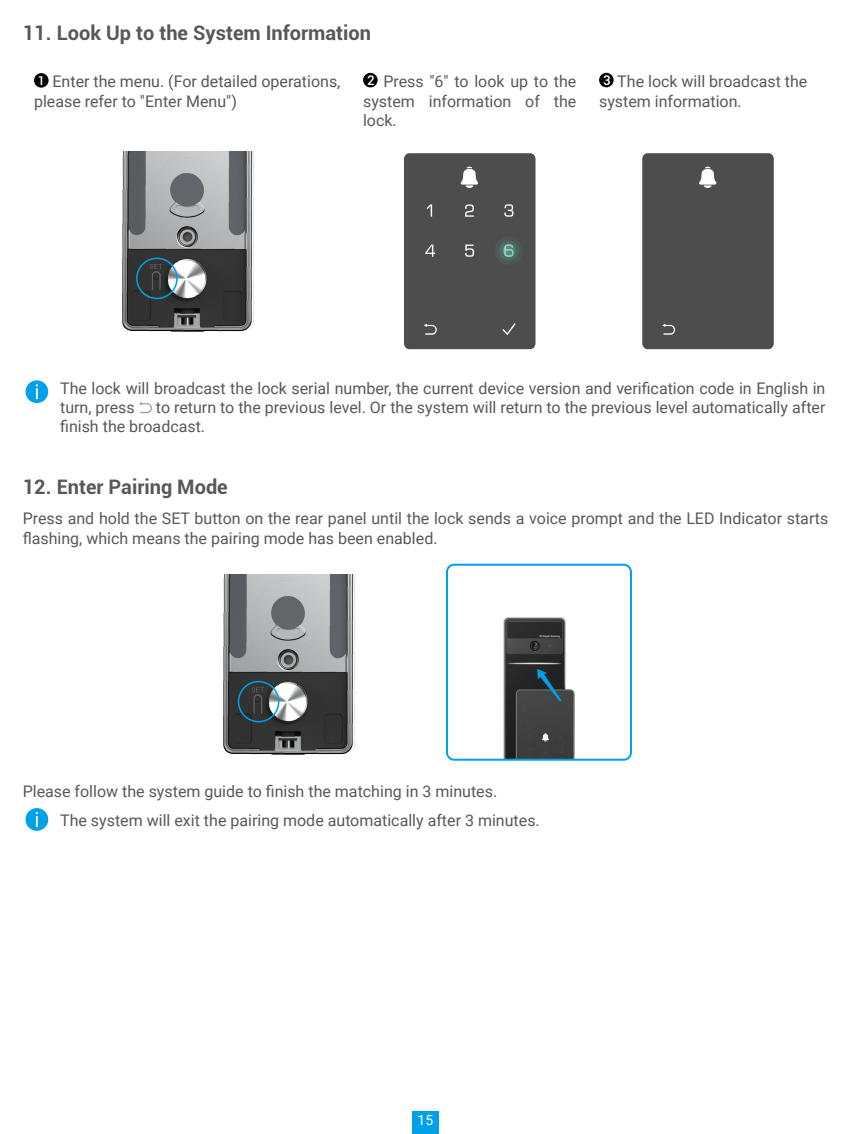
<style>
.page{position:relative;width:851px;height:1134px;background:#fff}
.page>*{position:absolute;margin:0;border:0;box-sizing:border-box;transform-origin:0 0}
.t1{font:700 20px "Roboto";color:#595857}
.t2{font:16px/19.2px "Roboto";color:#595857}
.t3{font:14px "Roboto";color:#fff}
</style>
<div class="page">
<div style="left:412px;top:1111px;width:27px;height:23px;background:#00a1e9"></div>
<div style="left:34px;top:73px;width:15px;height:15px;background:#050101;border-radius:50%"></div>
<div style="left:363px;top:73px;width:14px;height:14px;background:#050101;border-radius:50%"></div>
<div style="left:599px;top:73px;width:14px;height:14px;background:#050101;border-radius:50%"></div>
<img style="left:122px;top:152px;width:132px;height:180px">
<svg style="left:150px;top:264px;width:12px;height:26px"></svg>
<div style="left:136px;top:258px;width:42px;height:41px;border:2px solid #009fe8;border-radius:50%"></div>
<div style="left:404px;top:153px;width:131px;height:196px;background:#4d4d4d;border-radius:6px"></div>
<svg style="left:426px;top:204px;width:6px;height:13px"></svg>
<svg style="left:465px;top:204px;width:9px;height:13px"></svg>
<svg style="left:504px;top:204px;width:9px;height:13px"></svg>
<svg style="left:460px;top:167px;width:18px;height:21px"></svg>
<svg style="left:465px;top:245px;width:9px;height:12px"></svg>
<svg style="left:425px;top:245px;width:10px;height:12px"></svg>
<svg style="left:424px;top:324px;width:13px;height:11px"></svg>
<svg style="left:502px;top:323px;width:13px;height:12px"></svg>
<svg style="left:495px;top:237px;width:11px;height:27px"></svg>
<img style="left:498px;top:240px;width:21px;height:21px">
<div style="left:642px;top:153px;width:131px;height:196px;background:#4d4d4d;border-radius:6px"></div>
<svg style="left:699px;top:167px;width:17px;height:21px"></svg>
<svg style="left:662px;top:324px;width:13px;height:11px"></svg>
<div style="left:26px;top:380px;width:22px;height:23px;background:#00a1e9;border-radius:50%"></div>
<svg style="left:36px;top:384px;width:2px;height:15px"></svg>
<svg style="left:139px;top:402px;width:13px;height:11px"></svg>
<img style="left:223px;top:575px;width:132px;height:180px">
<svg style="left:251px;top:687px;width:13px;height:27px"></svg>
<div style="left:238px;top:681px;width:41px;height:41px;border:2px solid #009fe8;border-radius:50%"></div>
<svg style="left:446px;top:564px;width:186px;height:197px"></svg>
<div style="left:26px;top:808px;width:22px;height:23px;background:#00a1e9;border-radius:50%"></div>
<svg style="left:36px;top:812px;width:2px;height:15px"></svg>
<p class="t1" style="left:23px;top:19px;width:350px">11. Look Up to the System Information</p>
<p class="t2" style="left:34px;top:71px;width:308px"><sup>1</sup> Enter the menu. (For detailed operations, please refer to "Enter Menu")</p>
<p class="t2" style="left:363px;top:71px;width:215px;text-align:justify"><sup>2</sup> Press "6" to look up to the system information of the lock.</p>
<p class="t2" style="left:599px;top:71px;width:210px"><sup>3</sup> The lock will broadcast the system information.</p>
<p class="t2" style="left:60px;top:378px;width:766px">The lock will broadcast the lock serial number, the current device version and verification code in English in turn, press</p>
<p class="t2" style="left:60px;top:397px;width:766px;text-indent:96px">to return to the previous level. Or the system will return to the previous level automatically after finish the broadcast.</p>
<p class="t1" style="left:23px;top:472px;width:206px">12. Enter Pairing Mode</p>
<p class="t2" style="left:23px;top:508px;width:807px">Press and hold the SET button on the rear panel until the lock sends a voice prompt and the LED Indicator starts flashing, which means the pairing mode has been enabled.</p>
<p class="t2" style="left:60px;top:776px;width:481px;line-height:29.4px;text-indent:-37px">Please follow the system guide to finish the matching in 3 minutes.<br>The system will exit the pairing mode automatically after 3 minutes.</p>
<p class="t3" style="left:417px;top:1111px;width:17px">15</p>
</div>
